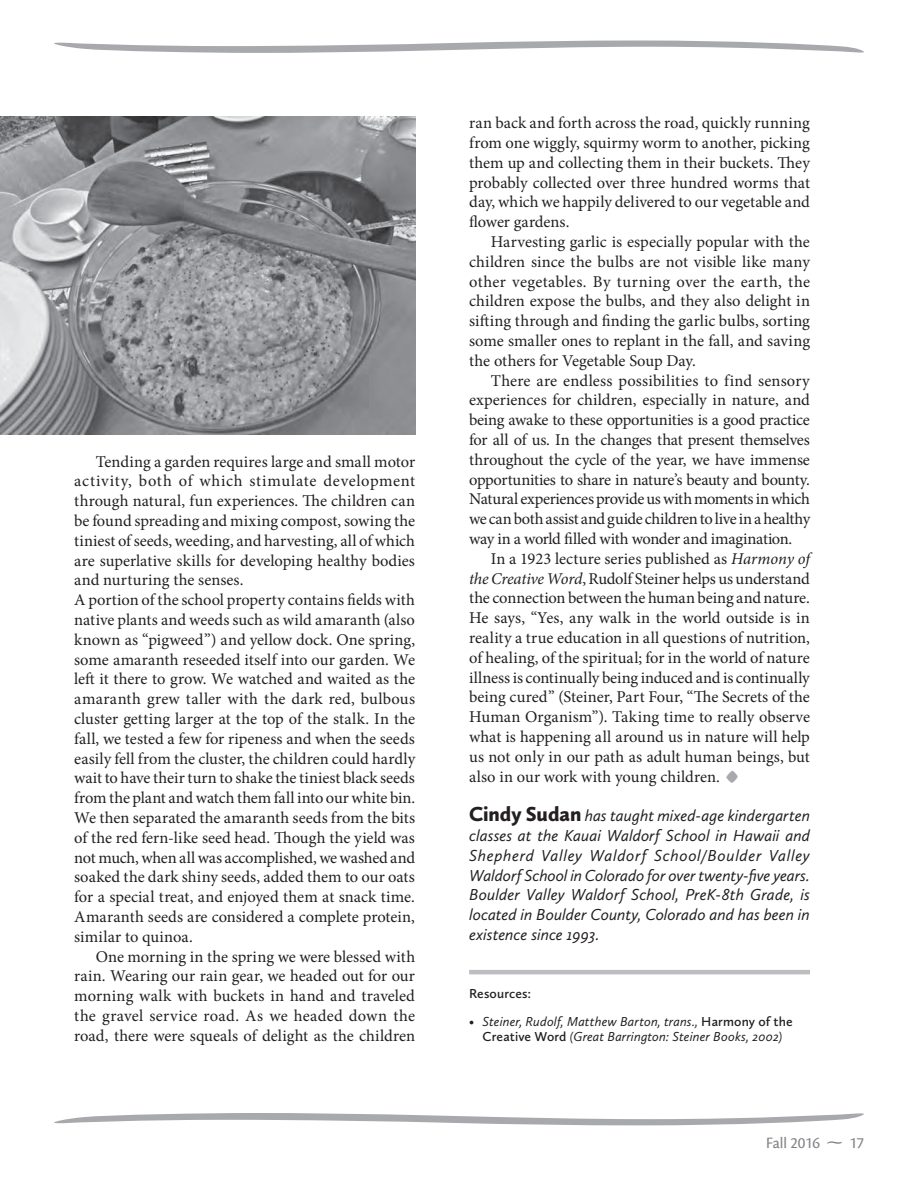
<style>
.page{position:relative;width:918px;height:1188px;background:#fff}
.page>*{position:absolute;margin:0;border:0;box-sizing:border-box;transform-origin:0 0}
.t1{font:16.5px/19.8px "Minion Pro";color:#231f20;text-align:justify}
.t2{font:italic 16.5px/19.8px "Calluna Sans";color:#231f20;text-align:justify}
.t3{font:16.5px "Cronos MM.408.11.";letter-spacing:-.01em;color:#808285}
.t4{font:italic 13.5px/15px "Calluna Sans";letter-spacing:.01em;color:#231f20;text-align:center}
.t5{font:600 13.5px "Calluna Sans";letter-spacing:.01em;color:#231f20}
.s1{font-style:italic}
.s2{font-family:"Warnock Pro";font-weight:700;font-size:36px;color:#a7a9ac}
.s3{font-weight:900;font-style:normal;font-size:21px}
.s4{font-weight:600;font-style:normal}
.s5{font-family:"Cronos MM Or.700.11."}
</style>
<div class="page">
<svg style="left:54px;top:1113px;width:810px;height:12px"></svg>
<svg style="left:54px;top:40px;width:810px;height:13px"></svg>
<hr style="left:469px;top:970px;width:341px;height:4px;background:#bbbdc0">
<img style="left:0;top:116px;width:416px;height:318px">
<p class="t1" style="left:74px;top:453px;width:343px;text-align:left;text-indent:22px">Tending a garden requires large and small motor activity, both of which stimulate development through natural, fun experiences. The children can be found spreading and mixing compost, sowing the tiniest of seeds, weeding, and harvesting, all of which are superlative skills for developing healthy bodies and nurturing the senses.<br>A portion of the school property contains fields with native plants and weeds such as wild amaranth (also known as “pigweed”) and yellow dock. One spring, some amaranth reseeded itself into our garden. We left it there to grow. We watched and waited as the amaranth grew taller with the dark red, bulbous cluster getting larger at the top of the stalk. In the fall, we tested a few for ripeness and when the seeds easily fell from the cluster, the children could hardly wait to have their turn to shake the tiniest black seeds from the plant and watch them fall into our white bin.<br>We then separated the amaranth seeds from the bits of the red fern-like seed head. Though the yield was not much, when all was accomplished, we washed and soaked the dark shiny seeds, added them to our oats for a special treat, and enjoyed them at snack time.<br>Amaranth seeds are considered a complete protein, similar to quinoa.</p>
<p class="t1" style="left:74px;top:948px;width:342px;text-indent:22px">One morning in the spring we were blessed with rain. Wearing our rain gear, we headed out for our morning walk with buckets in hand and traveled the gravel service road. As we headed down the road, there were squeals of delight as the children</p>
<p class="t1" style="left:469px;top:114px;width:342px">ran back and forth across the road, quickly running from one wiggly, squirmy worm to another, picking them up and collecting them in their buckets. They probably collected over three hundred worms that day, which we happily delivered to our vegetable and flower gardens.</p>
<p class="t1" style="left:469px;top:233px;width:342px;text-indent:22px">Harvesting garlic is especially popular with the children since the bulbs are not visible like many other vegetables. By turning over the earth, the children expose the bulbs, and they also delight in sifting through and finding the garlic bulbs, sorting some smaller ones to replant in the fall, and saving the others for Vegetable Soup Day.</p>
<p class="t1" style="left:469px;top:372px;width:343px;text-indent:22px">There are endless possibilities to find sensory experiences for children, especially in nature, and being awake to these opportunities is a good practice for all of us. In the changes that present themselves throughout the cycle of the year, we have immense opportunities to share in nature’s beauty and bounty.<br>Natural experiences provide us with moments in which we can both assist and guide children to live in a healthy way in a world filled with wonder and imagination.</p>
<p class="t1" style="left:469px;top:550px;width:342px;text-indent:22px">In a 1923 lecture series published as <span class="s1">Harmony of the Creative Word</span>, Rudolf Steiner helps us understand the connection between the human being and nature.<br>He says, “Yes, any walk in the world outside is in reality a true education in all questions of nutrition, of healing, of the spiritual; for in the world of nature illness is continually being induced and is continually being cured” (Steiner, Part Four, “The Secrets of the Human Organism”). Taking time to really observe what is happening all around us in nature will help us not only in our path as adult human beings, but also in our work with young children. <span class="s2">•</span></p>
<p class="t2" style="left:469px;top:807px;width:342px"><span class="s3">Cindy Sudan</span> has taught mixed-age kindergarten classes at the Kauai Waldorf School in Hawaii and Shepherd Valley Waldorf School/Boulder Valley Waldorf School in Colorado for over twenty-five years.<br>Boulder Valley Waldorf School, PreK-8th Grade, is located in Boulder County, Colorado and has been in existence since 1993.</p>
<p class="t5" style="left:469px;top:985px;width:64px">Resources:</p>
<p class="t4" style="left:469px;top:1015px;width:325px">• Steiner, Rudolf, Matthew Barton, trans., <span class="s4">Harmony of the<br>Creative Word</span> (Great Barrington: Steiner Books, 2002)</p>
<p class="t3" style="left:766px;top:1134px;width:99px">Fall 2016 <span class="s5">-</span> 17</p>
</div>
